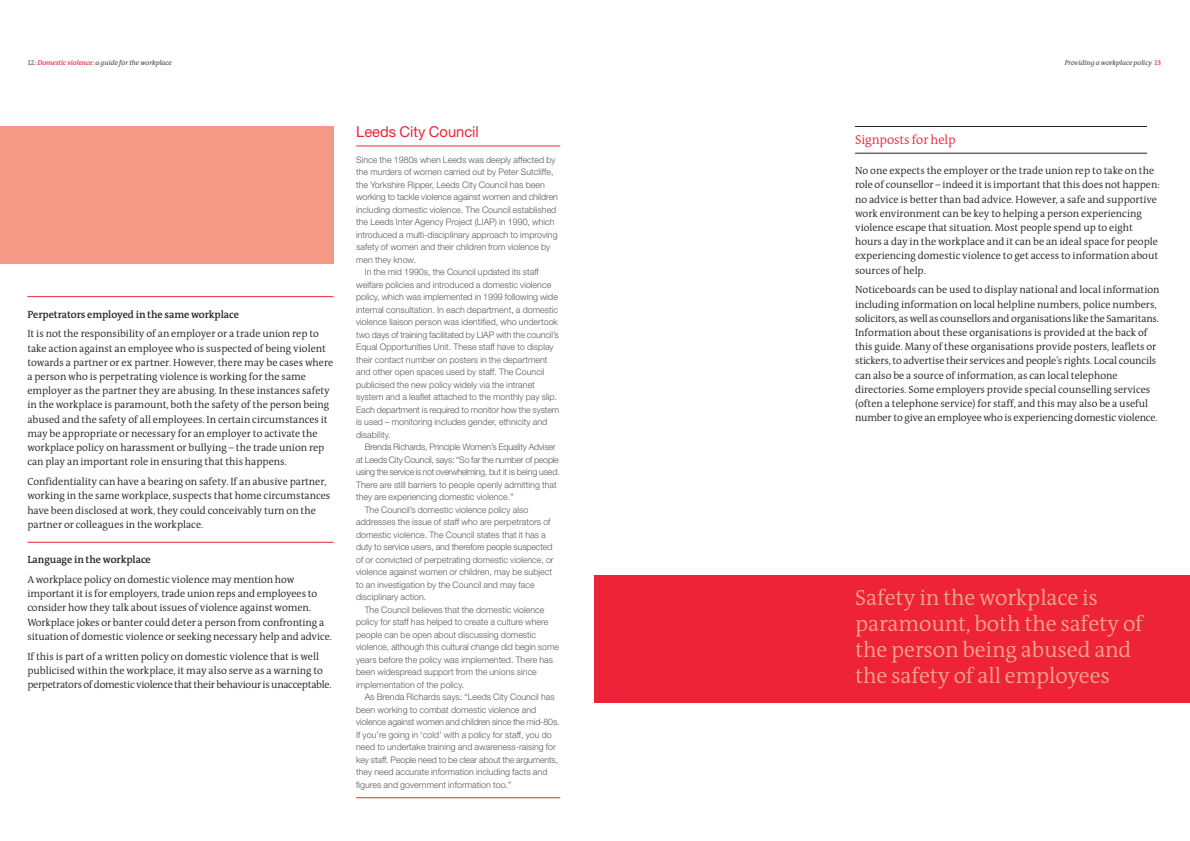
<style>
.page{position:relative;width:1190px;height:841px;background:#fff}
.page>*{position:absolute;margin:0;border:0;box-sizing:border-box;transform-origin:0 0}
.t1{font:300 22px/26px "The Antiqua B4";letter-spacing:-.005em;color:#f7a290}
.t2{font:15px "Helvetica Neue";color:#ee2338}
.t3{font:300 13px "The Antiqua B4";letter-spacing:-.005em;color:#ee2338}
.t4{font:300 10.5px/14.2px "The Antiqua B4";color:#231f1f}
.t5{font:600 10.5px "The Antiqua B6";letter-spacing:-.005em;color:#231f1f}
.t6{font:300 9px "Helvetica Neue";letter-spacing:.005em;color:#57585b}
.t7{font:300 9px "Helvetica Neue";letter-spacing:-.035em;color:#57585b}
.t8{font:300 9px "Helvetica Neue";letter-spacing:-.02em;color:#57585b}
.t9{font:300 9px "Helvetica Neue";letter-spacing:-.015em;color:#57585b}
.t10{font:italic 600 7px "The Antiqua B6 i";letter-spacing:-.005em;color:#57585b}
.s1{font-family:"The Antiqua B6 c Semi Bold Caps";font-weight:400;font-style:normal}
.s2{color:#ee2338}
.s3{font-family:"The Antiqua B6 c Semi Bold Caps";font-weight:400;font-style:normal;color:#ee2338}
</style>
<div class="page">
<hr style="left:855px;top:126px;width:292px;height:1px;background:#231f1f">
<hr style="left:855px;top:153px;width:292px;height:1px;background:#231f1f">
<hr style="left:27px;top:296px;width:306px;height:1px;background:#ee2338">
<hr style="left:27px;top:542px;width:306px;height:1px;background:#ee2338">
<div style="left:0;top:127px;width:333px;height:137px;background:#f69886"></div>
<div style="left:594px;top:575px;width:596px;height:127px;background:#ee2338"></div>
<hr style="left:356px;top:146px;width:204px;height:1px;background:#ee2338">
<hr style="left:356px;top:798px;width:204px;height:1px;background:#ee2338">
<p class="t10" style="left:27px;top:59px;width:146px"><span class="s1">12</span>: <span class="s2">Domestic violence:</span> a guide for the workplace</p>
<p class="t10" style="left:1065px;top:59px;width:98px">Providing a workplace policy <span class="s3">13</span></p>
<p class="t5" style="left:27px;top:309px;width:213px">Perpetrators employed in the same workplace</p>
<p class="t4" style="left:27px;top:327px;width:307px">It is not the responsibility of an employer or a trade union rep to take action against an employee who is suspected of being violent towards a partner or ex partner. However, there may be cases where a person who is perpetrating violence is working for the same employer as the partner they are abusing. In these instances safety in the workplace is paramount, both the safety of the person being abused and the safety of all employees. In certain circumstances it may be appropriate or necessary for an employer to activate the workplace policy on harassment or bullying – the trade union rep can play an important role in ensuring that this happens.</p>
<p class="t4" style="left:27px;top:475px;width:304px">Confidentiality can have a bearing on safety. If an abusive partner, working in the same workplace, suspects that home circumstances have been disclosed at work, they could conceivably turn on the partner or colleagues in the workplace.</p>
<p class="t5" style="left:27px;top:555px;width:125px">Language in the workplace</p>
<p class="t4" style="left:27px;top:573px;width:306px">A workplace policy on domestic violence may mention how important it is for employers, trade union reps and employees to consider how they talk about issues of violence against women.<br>Workplace jokes or banter could deter a person from confronting a situation of domestic violence or seeking necessary help and advice.</p>
<p class="t4" style="left:27px;top:650px;width:306px">If this is part of a written policy on domestic violence that is well publicised within the workplace, it may also serve as a warning to perpetrators of domestic violence that their behaviour is unacceptable.</p>
<h2 class="t2" style="left:356px;top:127px;width:124px">Leeds City Council</h2>
<p class="t6" style="left:356px;top:156px;width:201px">Since the 1980s when Leeds was deeply affected by</p>
<p class="t6" style="left:356px;top:169px;width:199px">the murders of women carried out by Peter Sutcliffe,</p>
<p class="t6" style="left:356px;top:181px;width:190px">the Yorkshire Ripper, Leeds City Council has been</p>
<p class="t6" style="left:356px;top:194px;width:203px">working to tackle violence against women and children</p>
<p class="t6" style="left:356px;top:206px;width:202px">including domestic violence. The Council established</p>
<p class="t6" style="left:356px;top:219px;width:200px">the Leeds Inter Agency Project (LIAP) in 1990, which</p>
<p class="t6" style="left:356px;top:231px;width:203px">introduced a multi-disciplinary approach to improving</p>
<p class="t6" style="left:356px;top:244px;width:196px">safety of women and their children from violence by</p>
<p class="t6" style="left:356px;top:256px;width:62px">men they know.</p>
<p class="t6" style="left:365px;top:269px;width:176px">In the mid 1990s, the Council updated its staff</p>
<p class="t6" style="left:356px;top:281px;width:197px">welfare policies and introduced a domestic violence</p>
<p class="t6" style="left:356px;top:294px;width:203px">policy, which was implemented in 1999 following wide</p>
<p class="t6" style="left:356px;top:306px;width:203px">internal consultation. In each department, a domestic</p>
<p class="t6" style="left:356px;top:319px;width:203px">violence liaison person was identified, who undertook</p>
<p class="t6" style="left:356px;top:331px;width:204px">two days of training facilitated by LIAP with the council’s</p>
<p class="t6" style="left:356px;top:344px;width:199px">Equal Opportunities Unit. These staff have to display</p>
<p class="t6" style="left:356px;top:356px;width:193px">their contact number on posters in the department</p>
<p class="t6" style="left:356px;top:369px;width:190px">and other open spaces used by staff. The Council</p>
<p class="t6" style="left:356px;top:381px;width:180px">publicised the new policy widely via the intranet</p>
<p class="t6" style="left:356px;top:394px;width:202px">system and a leaflet attached to the monthly pay slip.</p>
<p class="t6" style="left:356px;top:406px;width:204px">Each department is required to monitor how the system</p>
<p class="t6" style="left:356px;top:419px;width:193px">is used – monitoring includes gender, ethnicity and</p>
<p class="t6" style="left:356px;top:431px;width:36px">disability.</p>
<p class="t9" style="left:365px;top:444px;width:193px">Brenda Richards, Principle Women’s Equality Adviser</p>
<p class="t8" style="left:356px;top:456px;width:204px">at Leeds City Council, says: “So far the number of people</p>
<p class="t7" style="left:356px;top:469px;width:205px">using the service is not overwhelming, but it is being used.</p>
<p class="t6" style="left:356px;top:481px;width:202px">There are still barriers to people openly admitting that</p>
<p class="t6" style="left:356px;top:494px;width:159px">they are experiencing domestic violence.”</p>
<p class="t6" style="left:365px;top:506px;width:165px">The Council’s domestic violence policy also</p>
<p class="t6" style="left:356px;top:519px;width:196px">addresses the issue of staff who are perpetrators of</p>
<p class="t6" style="left:356px;top:531px;width:191px">domestic violence. The Council states that it has a</p>
<p class="t6" style="left:356px;top:544px;width:198px">duty to service users, and therefore people suspected</p>
<p class="t6" style="left:356px;top:556px;width:199px">of or convicted of perpetrating domestic violence, or</p>
<p class="t6" style="left:356px;top:569px;width:197px">violence against women or children, may be subject</p>
<p class="t6" style="left:356px;top:581px;width:180px">to an investigation by the Council and may face</p>
<p class="t6" style="left:356px;top:594px;width:72px">disciplinary action.</p>
<p class="t6" style="left:365px;top:606px;width:181px">The Council believes that the domestic violence</p>
<p class="t6" style="left:356px;top:619px;width:194px">policy for staff has helped to create a culture where</p>
<p class="t6" style="left:356px;top:631px;width:182px">people can be open about discussing domestic</p>
<p class="t6" style="left:356px;top:644px;width:204px">violence, although this cultural change did begin some</p>
<p class="t6" style="left:356px;top:656px;width:198px">years before the policy was implemented. There has</p>
<p class="t6" style="left:356px;top:669px;width:182px">been widespread support from the unions since</p>
<p class="t6" style="left:356px;top:681px;width:110px">implementation of the policy.</p>
<p class="t6" style="left:365px;top:694px;width:192px">As Brenda Richards says: “Leeds City Council has</p>
<p class="t6" style="left:356px;top:706px;width:182px">been working to combat domestic violence and</p>
<p class="t6" style="left:356px;top:719px;width:205px">violence against women and children since the mid-80s.</p>
<p class="t6" style="left:356px;top:731px;width:197px">If you’re going in ‘cold’ with a policy for staff, you do</p>
<p class="t6" style="left:356px;top:744px;width:201px">need to undertake training and awareness-raising for</p>
<p class="t6" style="left:356px;top:756px;width:204px">key staff. People need to be clear about the arguments,</p>
<p class="t6" style="left:356px;top:769px;width:193px">they need accurate information including facts and</p>
<p class="t6" style="left:356px;top:781px;width:157px">figures and government information too.”</p>
<p class="t3" style="left:855px;top:133px;width:102px">Signposts for help</p>
<p class="t4" style="left:855px;top:164px;width:307px">No one expects the employer or the trade union rep to take on the role of counsellor – indeed it is important that this does not happen: no advice is better than bad advice. However, a safe and supportive work environment can be key to helping a person experiencing violence escape that situation. Most people spend up to eight hours a day in the workplace and it can be an ideal space for people experiencing domestic violence to get access to information about sources of help.</p>
<p class="t4" style="left:855px;top:283px;width:306px">Noticeboards can be used to display national and local information including information on local helpline numbers, police numbers, solicitors, as well as counsellors and organisations like the Samaritans.<br>Information about these organisations is provided at the back of this guide. Many of these organisations provide posters, leaflets or stickers, to advertise their services and people’s rights. Local councils can also be a source of information, as can local telephone directories. Some employers provide special counselling services (often a telephone service) for staff, and this may also be a useful number to give an employee who is experiencing domestic violence.</p>
<h1 class="t1" style="left:855px;top:586px;width:290px">Safety in the workplace is paramount, both the safety of the person being abused and the safety of all employees</h1>
</div>
